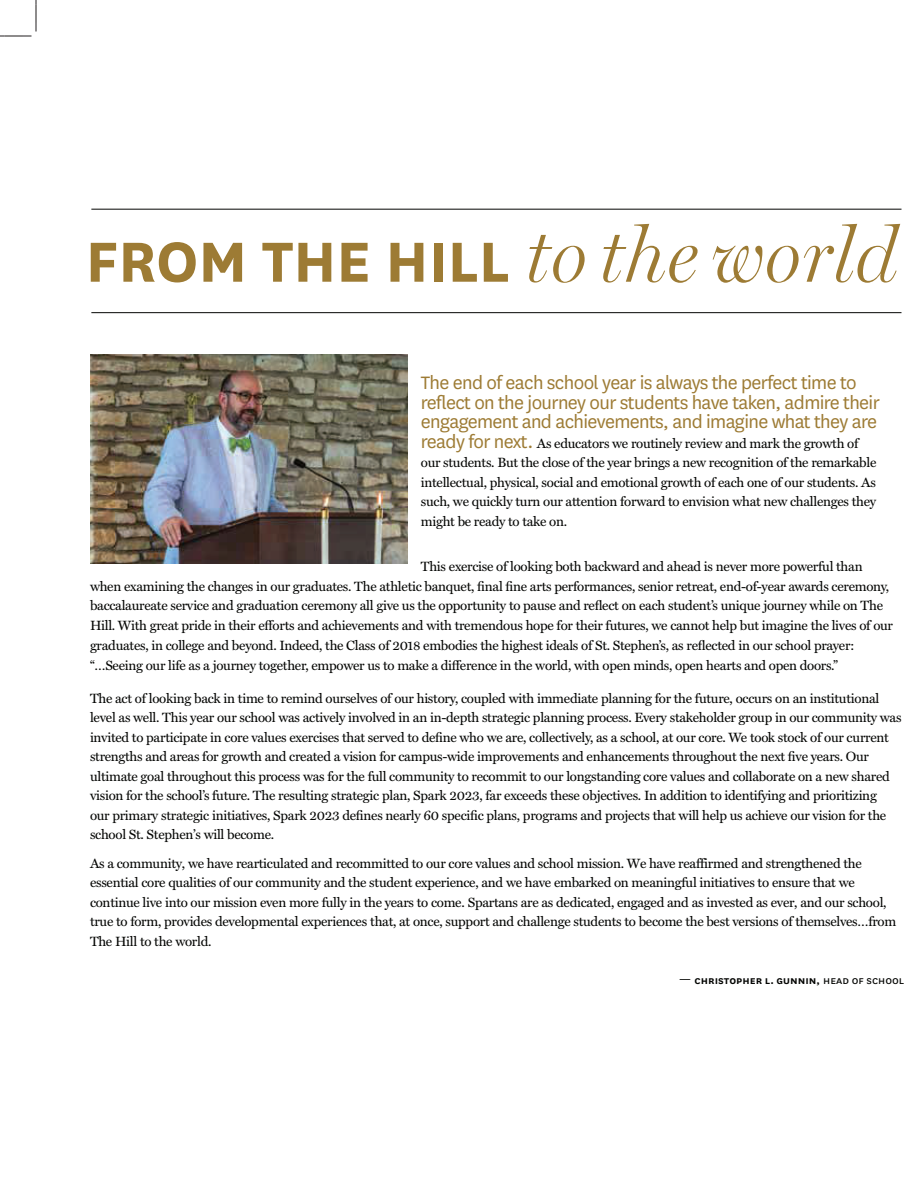
<style>
.page{position:relative;width:918px;height:1188px;background:#fff}
.page>*{position:absolute;margin:0;border:0;box-sizing:border-box;transform-origin:0 0}
.t1{font:700 66px "National";color:#9d7b34}
.t2{font:21px/19.5px "National";letter-spacing:-.03em;color:#9d7b34}
.t3{font:13.5px/19.5px "Miller Text";letter-spacing:-.02em;color:#040503}
.t4{font:600 12px "National";color:#040503}
.s1{font-family:"Miller Display";font-weight:300;font-style:italic;font-size:78px}
.s2{font-family:"National";font-size:21px;color:#9d7b34}
.s3{font-family:"Miller Text Roman SC";font-weight:400;font-size:13.5px}
.s4{font-weight:400}
</style>
<div class="page">
<hr style="left:91px;top:312px;width:811px;height:1px;background:#040503">
<hr style="left:91px;top:209px;width:811px;height:1px;background:#040503">
<img style="left:90px;top:355px;width:317px;height:208px">
<svg style="left:0;top:0;width:37px;height:37px"></svg>
<h1 class="t1" style="left:86px;top:220px;width:813px">FROM THE HILL <span class="s1">to the world</span></h1>
<h2 class="t2" style="left:421px;top:374px;width:461px">The end of each school year is always the perfect time to reflect on the journey our students have taken, admire their engagement and achievements, and imagine what they are</h2>
<p class="t3" style="left:421px;top:434px;width:457px"><span class="s2">ready for next.</span> As educators we routinely review and mark the growth of our students. But the close of the year brings a new recognition of the remarkable intellectual, physical, social and emotional growth of each one of our students. As such, we quickly turn our attention forward to envision what new challenges they might be ready to take on.</p>
<p class="t3" style="left:90px;top:557px;width:805px;text-indent:331px">This exercise of looking both backward and ahead is never more powerful than when examining the changes in our graduates. The athletic banquet, final fine arts performances, senior retreat, end-of-year awards ceremony, baccalaureate service and graduation ceremony all give us the opportunity to pause and reflect on each student’s unique journey while on The Hill. With great pride in their efforts and achievements and with tremendous hope for their futures, we cannot help but imagine the lives of our graduates, in college and beyond. Indeed, the Class of 2018 embodies the highest ideals of St. Stephen’s, as reflected in our school prayer: “…Seeing our life as a journey together, empower us to make a difference in the world, with open minds, open hearts and open doors.”</p>
<p class="t3" style="left:90px;top:689px;width:813px">The act of looking back in time to remind ourselves of our history, coupled with immediate planning for the future, occurs on an institutional level as well. This year our school was actively involved in an in-depth strategic planning process. Every stakeholder group in our community was invited to participate in core values exercises that served to define who we are, collectively, as a school, at our core. We took stock of our current strengths and areas for growth and created a vision for campus-wide improvements and enhancements throughout the next five years. Our ultimate goal throughout this process was for the full community to recommit to our longstanding core values and collaborate on a new shared vision for the school’s future. The resulting strategic plan, Spark 2023, far exceeds these objectives. In addition to identifying and prioritizing<br>our primary strategic initiatives, Spark 2023 defines nearly 60 specific plans, programs and projects that will help us achieve our vision for the school St. Stephen’s will become.</p>
<p class="t3" style="left:90px;top:854px;width:808px">As a community, we have rearticulated and recommitted to our core values and school mission. We have reaffirmed and strengthened the essential core qualities of our community and the student experience, and we have embarked on meaningful initiatives to ensure that we continue live into our mission even more fully in the years to come. Spartans are as dedicated, engaged and as invested as ever, and our school, true to form, provides developmental experiences that, at once, support and challenge students to become the best versions of themselves…from The Hill to the world.</p>
<p class="t4" style="left:679px;top:972px;width:227px"><span class="s3">—</span> christopher l. gunnin, <span class="s4">head of school</span></p>
</div>
